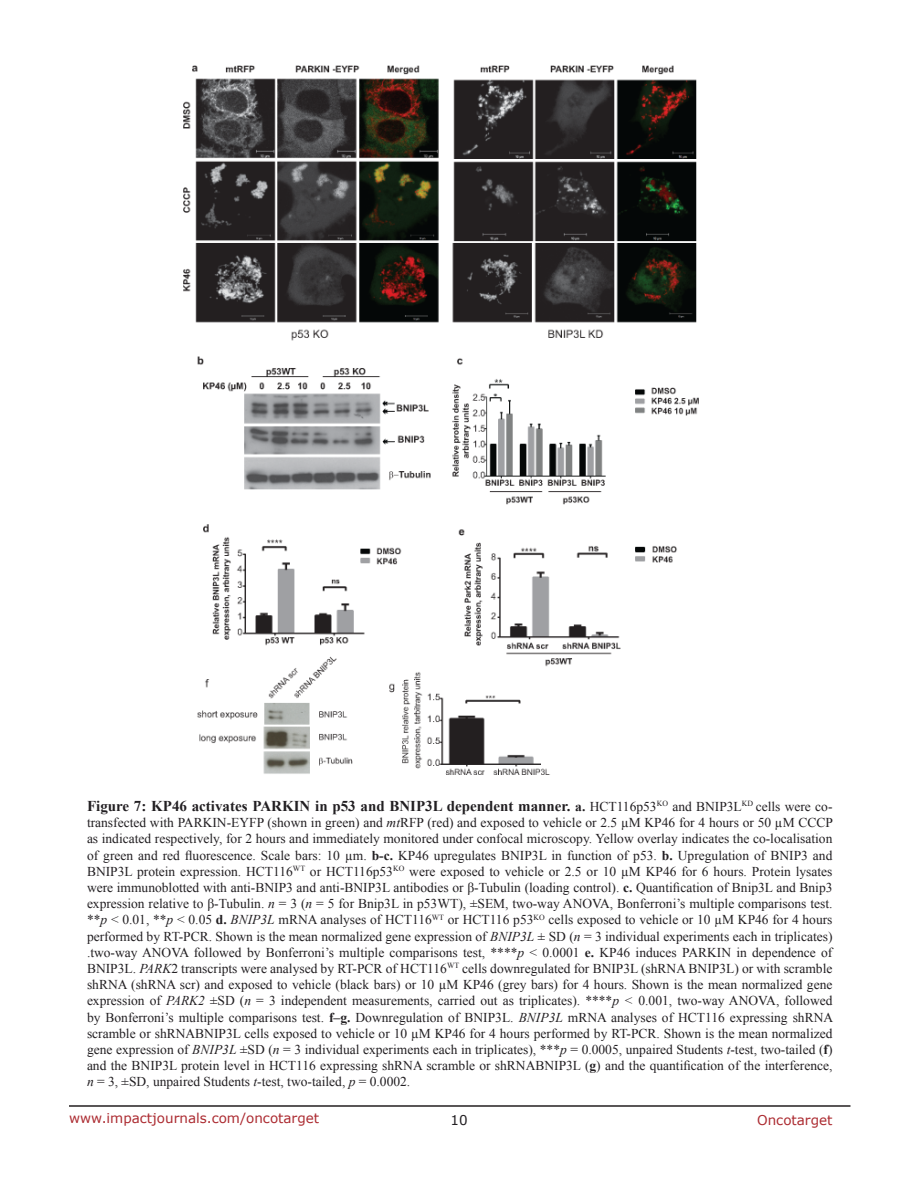
<style>
.page{position:relative;width:918px;height:1188px;background:#fff}
.page>*{position:absolute;margin:0;border:0;box-sizing:border-box;transform-origin:0 0}
.FigureText{font:700 15px "Times New Roman";color:#221f22}
.FigureText-2{font:13.5px/16.2px "Times New Roman";color:#221f22;text-align:justify}
.t1{font:13.5px "Verdana";color:#ac2b31}
.t2{font:13.5px "Verdana";color:#221f22}
.s1{font-size:13.5px}
.s2{font-weight:400;font-size:13.5px}
.s3{font-style:italic}
.s4{font-weight:700}
</style>
<div class="page">
<hr style="left:69px;top:1105px;width:781px;height:2px;background:#231f20">
<img style="left:184px;top:66px;width:514px;height:709px">
<p class="FigureText" style="left:87px;top:796px;width:747px">Figure 7: KP46 activates PARKIN in p53 and BNIP3L dependent manner. <span class="s1">a.</span> <span class="s2">HCT116p53</span><sup>KO</sup> <span class="s2">and BNIP3L</span><sup>KD</sup> <span class="s2">cells were co-</span></p>
<p class="FigureText-2" style="left:87px;top:814px;width:748px">transfected with PARKIN-EYFP (shown in green) and <span class="s3">mt</span>RFP (red) and exposed to vehicle or 2.5 µM KP46 for 4 hours or 50 µM CCCP as indicated respectively, for 2 hours and immediately monitored under confocal microscopy. Yellow overlay indicates the co-localisation of green and red fluorescence. Scale bars: 10 µm. <span class="s4">b-c.</span> KP46 upregulates BNIP3L in function of p53. <span class="s4">b.</span> Upregulation of BNIP3 and BNIP3L protein expression. HCT116<sup>WT</sup> or HCT116p53<sup>KO</sup> were exposed to vehicle or 2.5 or 10 µM KP46 for 6 hours. Protein lysates were immunoblotted with anti-BNIP3 and anti-BNIP3L antibodies or β-Tubulin (loading control). <span class="s4">c.</span> Quantification of Bnip3L and Bnip3 expression relative to β-Tubulin. <span class="s3">n</span> = 3 (<span class="s3">n</span> = 5 for Bnip3L in p53WT), ±SEM, two-way ANOVA, Bonferroni’s multiple comparisons test. **<span class="s3">p</span> &lt; 0.01, **<span class="s3">p</span> &lt; 0.05 <span class="s4">d.</span> <span class="s3">BNIP3L</span> mRNA analyses of HCT116<sup>WT</sup> or HCT116 p53<sup>KO</sup> cells exposed to vehicle or 10 µM KP46 for 4 hours performed by RT-PCR. Shown is the mean normalized gene expression of <span class="s3">BNIP3L</span> ± SD (<span class="s3">n</span> = 3 individual experiments each in triplicates) .two-way ANOVA followed by Bonferroni’s multiple comparisons test, ****<span class="s3">p</span> &lt; 0.0001 <span class="s4">e.</span> KP46 induces PARKIN in dependence of BNIP3L. <span class="s3">PARK</span>2 transcripts were analysed by RT-PCR of HCT116<sup>WT</sup> cells downregulated for BNIP3L (shRNA BNIP3L) or with scramble shRNA (shRNA scr) and exposed to vehicle (black bars) or 10 µM KP46 (grey bars) for 4 hours. Shown is the mean normalized gene expression of <span class="s3">PARK2</span> ±SD (<span class="s3">n</span> = 3 independent measurements, carried out as triplicates). ****<span class="s3">p &lt;</span> 0.001, two-way ANOVA, followed by Bonferroni’s multiple comparisons test. <span class="s4">f–g.</span> Downregulation of BNIP3L. <span class="s3">BNIP3L</span> mRNA analyses of HCT116 expressing shRNA scramble or shRNABNIP3L cells exposed to vehicle or 10 µM KP46 for 4 hours performed by RT-PCR. Shown is the mean normalized gene expression of <span class="s3">BNIP3L</span> ±SD (<span class="s3">n</span> = 3 individual experiments each in triplicates), ***<span class="s3">p</span> = 0.0005, unpaired Students <span class="s3">t</span>-test, two-tailed (<span class="s4">f</span>) and the BNIP3L protein level in HCT116 expressing shRNA scramble or shRNABNIP3L (<span class="s4">g</span>) and the quantification of the interference, <span class="s3">n</span> = 3, ±SD, unpaired Students <span class="s3">t</span>-test, two-tailed, <span class="s3">p</span> = 0.0002.</p>
<p class="t1" style="left:69px;top:1110px;width:252px">www.impactjournals.com/oncotarget</p>
<p class="t2" style="left:450px;top:1111px;width:19px">10</p>
<p class="t1" style="left:757px;top:1111px;width:77px">Oncotarget</p>
</div>
